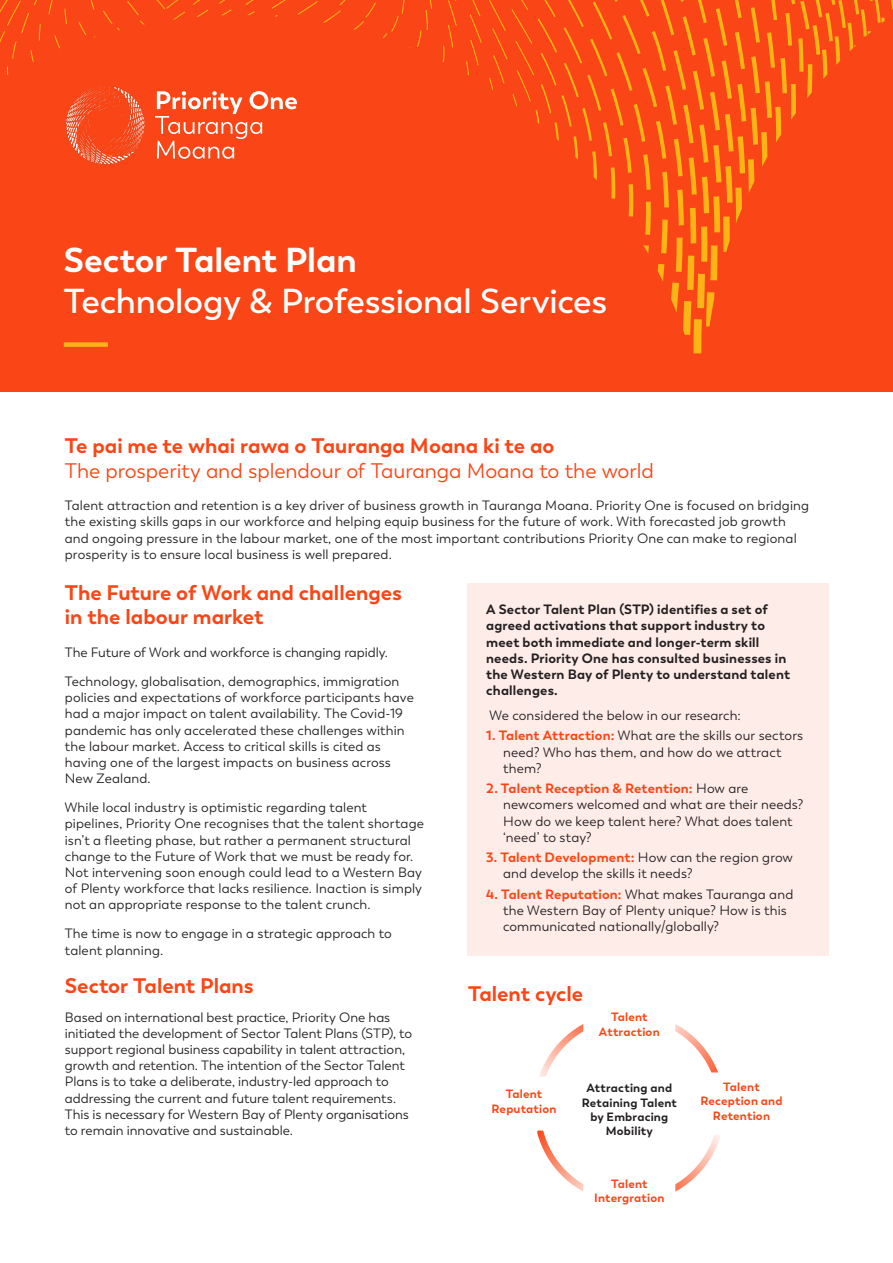
<style>
.page{position:relative;width:893px;height:1263px;background:#fff}
.page>*{position:absolute;margin:0;border:0;box-sizing:border-box;transform-origin:0 0}
.t1{font:600 34.5px "Boston";letter-spacing:-.005em;color:#fff}
.t2{font:700 34.5px "Boston";color:#fff}
.t3{font:700 21px/24px "Boston";color:#fa4616}
.t4{font:21px "Boston";letter-spacing:-.005em;color:#fa4616}
.t5{font:13.5px/16.2px "Boston";letter-spacing:.01em;color:#231f20}
.t6{font:700 13.5px/16.2px "Boston";letter-spacing:.015em;color:#231f20}
.t7{font:700 12px/14.4px "Boston";letter-spacing:.015em;color:#fa4616;text-align:center}
.t8{font:700 12px/14.4px "Boston";letter-spacing:.02em;color:#231f20;text-align:center}
.s1{font-weight:700;color:#fa4616}
</style>
<div class="page">
<div style="left:0;top:0;width:893px;height:392px;background:#fa4616"></div>
<div style="left:468px;top:584px;width:361px;height:372px;background:#feece8"></div>
<svg style="left:103px;top:10px;width:17px;height:20px"></svg>
<svg style="left:466px;top:0;width:16px;height:75px"></svg>
<svg style="left:156px;top:0;width:220px;height:30px"></svg>
<svg style="left:383px;top:0;width:22px;height:38px"></svg>
<svg style="left:417px;top:0;width:15px;height:47px"></svg>
<svg style="left:443px;top:0;width:14px;height:62px"></svg>
<svg style="left:489px;top:0;width:404px;height:353px"></svg>
<svg style="left:90px;top:0;width:4px;height:10px"></svg>
<svg style="left:127px;top:1px;width:12px;height:14px"></svg>
<svg style="left:0;top:0;width:67px;height:75px"></svg>
<svg style="left:79px;top:22px;width:7px;height:13px"></svg>
<div style="left:64px;top:342px;width:44px;height:5px;background:#fbb416"></div>
<svg style="left:155px;top:91px;width:142px;height:68px"></svg>
<img style="left:66px;top:86px;width:79px;height:79px">
<svg style="left:675px;top:1024px;width:43px;height:48px"></svg>
<svg style="left:675px;top:1135px;width:45px;height:57px"></svg>
<svg style="left:537px;top:1130px;width:46px;height:61px"></svg>
<svg style="left:539px;top:1024px;width:44px;height:53px"></svg>
<p class="t2" style="left:64px;top:238px;width:294px">Sector Talent Plan</p>
<p class="t1" style="left:64px;top:280px;width:545px">Technology &amp; Professional Services</p>
<p class="t3" style="left:65px;top:433px;width:491px">Te pai me te whai rawa o Tauranga Moana ki te ao</p>
<p class="t4" style="left:65px;top:458px;width:591px">The prosperity and splendour of Tauranga Moana to the world</p>
<p class="t5" style="left:65px;top:498px;width:746px">Talent attraction and retention is a key driver of business growth in Tauranga Moana. Priority One is focused on bridging the existing skills gaps in our workforce and helping equip business for the future of work. With forecasted job growth and ongoing pressure in the labour market, one of the most important contributions Priority One can make to regional prosperity is to ensure local business is well prepared.</p>
<p class="t3" style="left:65px;top:581px;width:339px">The Future of Work and challenges in the labour market</p>
<p class="t5" style="left:65px;top:644px;width:325px">The Future of Work and workforce is changing rapidly.</p>
<p class="t5" style="left:65px;top:673px;width:350px">Technology, globalisation, demographics, immigration policies and expectations of workforce participants have had a major impact on talent availability. The Covid-19 pandemic has only accelerated these challenges within the labour market. Access to critical skills is cited as having one of the largest impacts on business across New Zealand.</p>
<p class="t5" style="left:65px;top:800px;width:361px">While local industry is optimistic regarding talent pipelines, Priority One recognises that the talent shortage isn’t a fleeting phase, but rather a permanent structural change to the Future of Work that we must be ready for.<br>Not intervening soon enough could lead to a Western Bay of Plenty workforce that lacks resilience. Inaction is simply not an appropriate response to the talent crunch.</p>
<p class="t5" style="left:65px;top:926px;width:329px">The time is now to engage in a strategic approach to talent planning.</p>
<p class="t3" style="left:65px;top:973px;width:190px">Sector Talent Plans</p>
<p class="t5" style="left:65px;top:1009px;width:349px">Based on international best practice, Priority One has initiated the development of Sector Talent Plans (STP), to support regional business capability in talent attraction, growth and retention. The intention of the Sector Talent Plans is to take a deliberate, industry-led approach to addressing the current and future talent requirements.<br>This is necessary for Western Bay of Plenty organisations to remain innovative and sustainable.</p>
<p class="t6" style="left:486px;top:601px;width:305px">A Sector Talent Plan (STP) identifies a set of agreed activations that support industry to meet both immediate and longer-term skill needs. Priority One has consulted businesses in the Western Bay of Plenty to understand talent challenges.</p>
<p class="t5" style="left:490px;top:707px;width:253px">We considered the below in our research:</p>
<p class="t5" style="left:503px;top:728px;width:302px;text-indent:-17px"><span class="s1">1. Talent Attraction:</span> What are the skills our sectors need? Who has them, and how do we attract them?</p>
<p class="t5" style="left:503px;top:781px;width:302px;text-indent:-17px"><span class="s1">2. Talent Reception &amp; Retention:</span> How are newcomers welcomed and what are their needs?<br>How do we keep talent here? What does talent ‘need’ to stay?</p>
<p class="t5" style="left:503px;top:850px;width:291px;text-indent:-17px"><span class="s1">3. Talent Development:</span> How can the region grow and develop the skills it needs?</p>
<p class="t5" style="left:503px;top:886px;width:292px;text-indent:-17px"><span class="s1">4. Talent Reputation:</span> What makes Tauranga and the Western Bay of Plenty unique? How is this communicated nationally/globally?</p>
<p class="t3" style="left:468px;top:981px;width:117px">Talent cycle</p>
<p class="t7" style="left:599px;top:1010px;width:62px">Talent<br>Attraction</p>
<p class="t7" style="left:700px;top:1080px;width:84px">Talent<br>Reception and<br>Retention</p>
<p class="t8" style="left:582px;top:1081px;width:97px">Attracting and<br>Retaining Talent by Embracing<br>Mobility</p>
<p class="t7" style="left:491px;top:1087px;width:67px">Talent<br>Reputation</p>
<p class="t7" style="left:594px;top:1176px;width:72px">Talent<br>Intergration</p>
</div>
